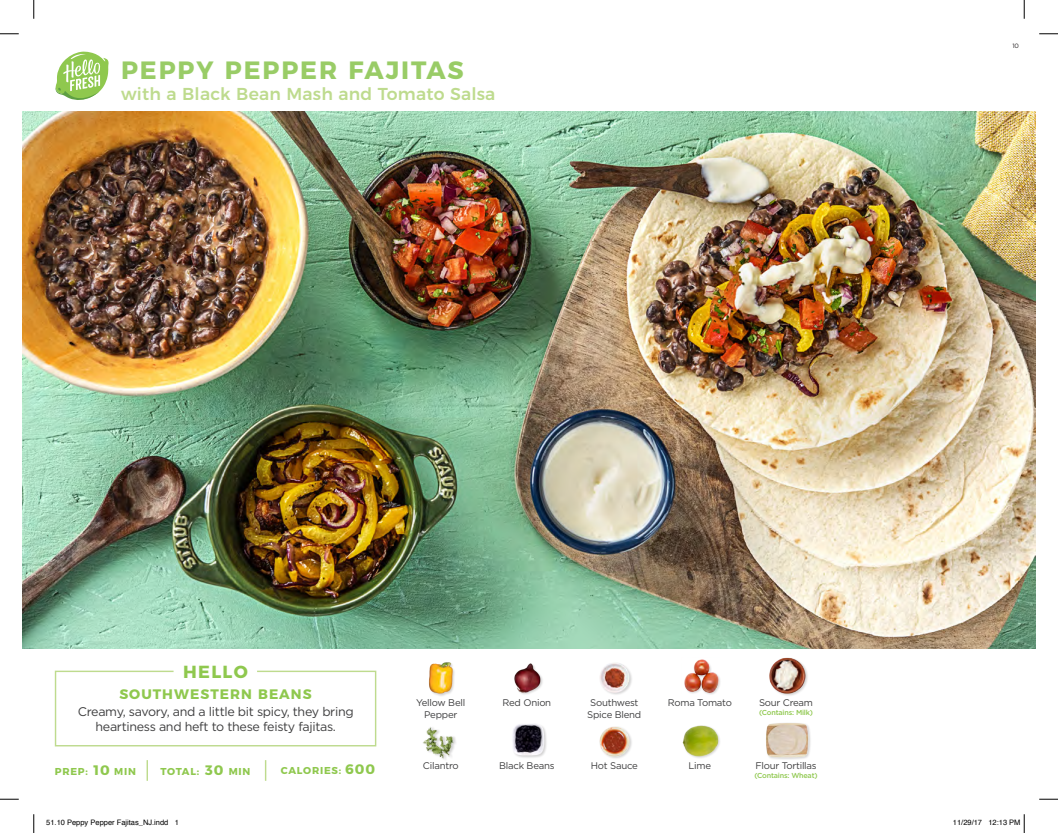
<style>
.page{position:relative;width:1058px;height:833px;background:#fff}
.page>*{position:absolute;margin:0;border:0;box-sizing:border-box;transform-origin:0 0}
.t1{font:700 25px "Montserrat";letter-spacing:.075em;color:#9c6}
.t2{font:700 17.5px "Montserrat";letter-spacing:.075em;color:#8fc84e}
.t3{font:500 17.25px "Montserrat";letter-spacing:.01em;color:#bedb8e}
.t4{font:700 13.75px "Montserrat";letter-spacing:.075em;color:#8fc84e}
.t5{font:12.5px/15px "Gotham";letter-spacing:-.025em;color:#3e3e3f;text-align:center}
.t6{font:700 10px "Montserrat";letter-spacing:.075em;color:#8fc84e}
.t7{font:9.62px/12px "Gotham";letter-spacing:-.025em;color:#3e3e3f;text-align:center}
.t8{font:7.5px "Helvetica";color:#000}
.t9{font:500 7.25px "Gotham";letter-spacing:-.025em;color:#8fc84e}
.t10{font:6.25px "Gotham";color:#231f20}
</style>
<div class="page">
<img style="left:23px;top:112px;width:1012px;height:536px">
<svg style="left:54px;top:670px;width:323px;height:77px"></svg>
<img style="left:428px;top:662px;width:27px;height:34px">
<img style="left:423px;top:727px;width:33px;height:33px">
<div style="left:599px;top:662px;width:34px;height:34px;background:#231f20;opacity:.2"></div>
<img style="left:599px;top:662px;width:34px;height:32px">
<div style="left:599px;top:725px;width:34px;height:34px;background:#231f20;opacity:.2"></div>
<img style="left:599px;top:725px;width:34px;height:32px">
<img style="left:514px;top:663px;width:29px;height:31px">
<div style="left:511px;top:723px;width:36px;height:36px;background:#f9f8fb"></div>
<img style="left:513px;top:724px;width:33px;height:33px">
<div style="left:682px;top:659px;width:40px;height:37px;background:#231f20;opacity:.2"></div>
<img style="left:682px;top:659px;width:37px;height:34px">
<div style="left:682px;top:724px;width:39px;height:35px;background:#231f20;opacity:.2"></div>
<img style="left:682px;top:724px;width:38px;height:33px">
<div style="left:769px;top:657px;width:39px;height:39px;background:#231f20;opacity:.2"></div>
<img style="left:769px;top:657px;width:36px;height:37px">
<div style="left:765px;top:722px;width:46px;height:38px;background:#231f20;opacity:.2"></div>
<img style="left:765px;top:722px;width:44px;height:38px">
<hr style="left:146px;top:760px;width:2px;height:20px;background:#bedb8e">
<svg style="left:265px;top:760px;width:1px;height:20px"></svg>
<svg style="left:55px;top:51px;width:54px;height:49px"></svg>
<svg style="left:0;top:33px;width:19px;height:2px"></svg>
<svg style="left:1039px;top:33px;width:19px;height:2px"></svg>
<svg style="left:0;top:798px;width:19px;height:2px"></svg>
<svg style="left:1039px;top:798px;width:19px;height:2px"></svg>
<svg style="left:33px;top:0;width:2px;height:19px"></svg>
<svg style="left:33px;top:814px;width:2px;height:19px"></svg>
<svg style="left:1023px;top:0;width:2px;height:19px"></svg>
<svg style="left:1023px;top:814px;width:2px;height:19px"></svg>
<h1 class="t1" style="left:121px;top:50px;width:344px">PEPPY PEPPER FAJITAS</h1>
<h3 class="t3" style="left:121px;top:80px;width:376px">with a Black Bean Mash and Tomato Salsa</h3>
<p class="t10" style="left:1012px;top:42px;width:8px">10</p>
<h2 class="t2" style="left:183px;top:657px;width:66px">HELLO</h2>
<h3 class="t4" style="left:119px;top:683px;width:194px">SOUTHWESTERN BEANS</h3>
<p class="t5" style="left:78px;top:703px;width:277px">Creamy, savory, and a little bit spicy, they bring heartiness and heft to these feisty fajitas.</p>
<p class="t7" style="left:416px;top:696px;width:50px">Yellow Bell<br>Pepper</p>
<p class="t7" style="left:502px;top:696px;width:50px">Red Onion</p>
<p class="t7" style="left:587px;top:696px;width:56px;text-align:left">Southwest<br>Spice Blend</p>
<p class="t7" style="left:668px;top:696px;width:65px">Roma Tomato</p>
<p class="t7" style="left:759px;top:696px;width:56px">Sour Cream</p>
<p class="t9" style="left:759px;top:707px;width:55px">(Contains: Milk)</p>
<h3 class="t4" style="left:94px;top:759px;width:18px">10</h3>
<h3 class="t4" style="left:205px;top:759px;width:20px">30</h3>
<h3 class="t4" style="left:345px;top:758px;width:32px">600</h3>
<p class="t6" style="left:55px;top:763px;width:35px">PREP:</p>
<p class="t6" style="left:114px;top:763px;width:23px">MIN</p>
<p class="t6" style="left:161px;top:763px;width:40px">TOTAL:</p>
<p class="t6" style="left:229px;top:763px;width:23px">MIN</p>
<p class="t6" style="left:281px;top:762px;width:62px">CALORIES:</p>
<p class="t7" style="left:423px;top:759px;width:37px">Cilantro</p>
<p class="t7" style="left:499px;top:759px;width:57px">Black Beans</p>
<p class="t7" style="left:591px;top:759px;width:49px">Hot Sauce</p>
<p class="t7" style="left:688px;top:759px;width:24px">Lime</p>
<p class="t7" style="left:755px;top:759px;width:63px">Flour Tortillas</p>
<p class="t9" style="left:754px;top:771px;width:65px">(Contains: Wheat)</p>
<p class="t8" style="left:46px;top:817px;width:134px">51.10 Peppy Pepper Fajitas_NJ.indd 1</p>
<p class="t8" style="left:953px;top:817px;width:69px">11/29/17 12:13 PM</p>
</div>
